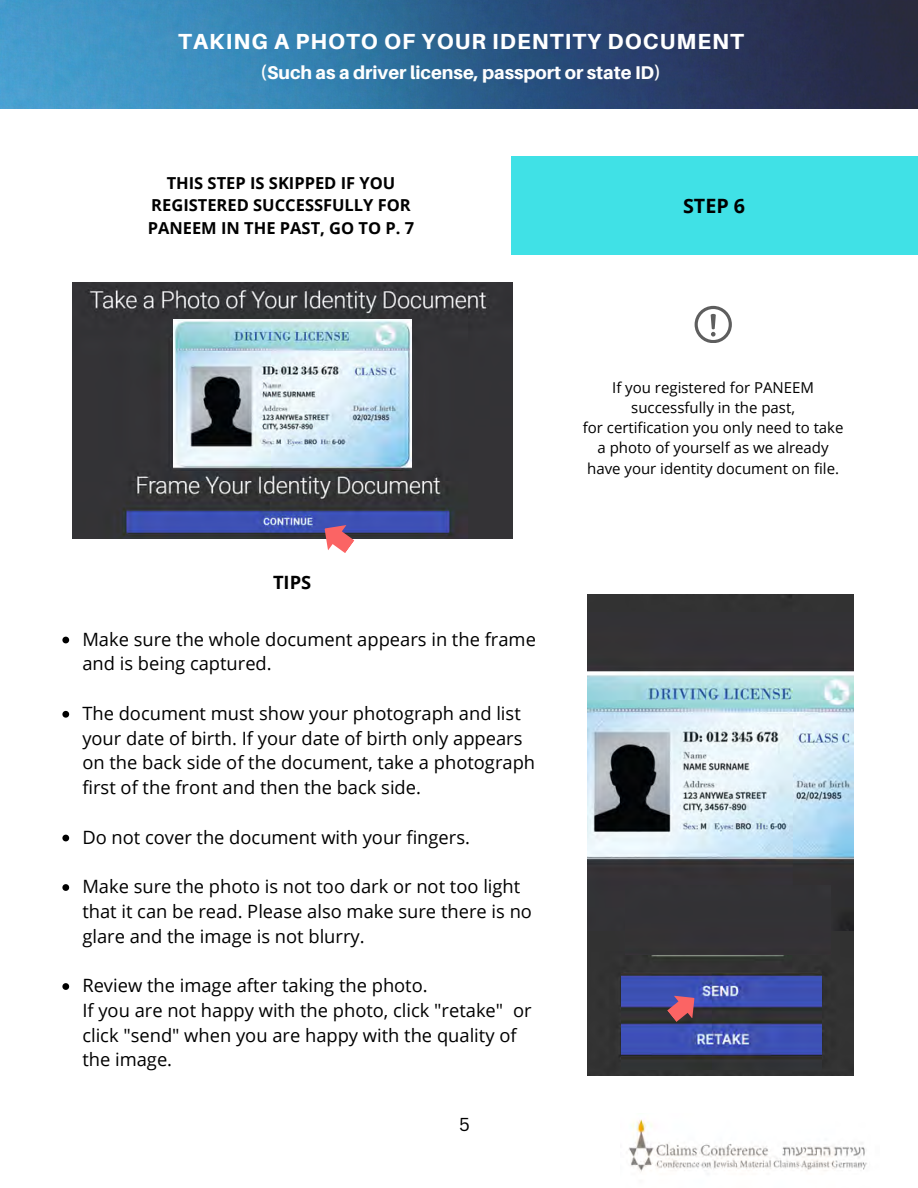
<style>
.page{position:relative;width:918px;height:1188px;background:#fff}
.page>*{position:absolute;margin:0;border:0;box-sizing:border-box;transform-origin:0 0}
.t1{font:800 21.9px "Aileron";letter-spacing:.05em;color:#fff}
.t2{font:700 19.8px "Open Sans";color:#000}
.t3{font:800 18.45px "Aileron";color:#fefefe}
.t4{font:18.3px/24.8px "Open Sans";color:#000}
.t5{font:700 18.3px "Open Sans";color:#000}
.t6{font:18.15px "Canva Sans";color:#000}
.t7{font:700 16.5px/22.5px "Open Sans";color:#000;text-align:center}
.t8{font:15px/20.2px "Open Sans";color:#000;text-align:center}
</style>
<div class="page">
<img style="left:628px;top:1119px;width:239px;height:53px">
<img style="left:0;top:0;width:918px;height:108px">
<img style="left:72px;top:283px;width:440px;height:255px">
<svg style="left:325px;top:525px;width:30px;height:28px"></svg>
<div style="left:587px;top:595px;width:267px;height:480px;background:#323232"></div>
<img style="left:587px;top:612px;width:267px;height:319px">
<img style="left:622px;top:973px;width:200px;height:97px">
<svg style="left:667px;top:996px;width:27px;height:26px"></svg>
<div style="left:626px;top:885px;width:205px;height:70px;background:#333235"></div>
<svg style="left:695px;top:306px;width:37px;height:37px"></svg>
<div style="left:512px;top:157px;width:406px;height:98px;background:#40e1e6"></div>
<svg style="left:62px;top:637px;width:7px;height:6px"></svg>
<svg style="left:62px;top:711px;width:7px;height:7px"></svg>
<svg style="left:62px;top:835px;width:7px;height:6px"></svg>
<svg style="left:62px;top:884px;width:7px;height:7px"></svg>
<svg style="left:62px;top:983px;width:7px;height:7px"></svg>
<img style="left:173px;top:319px;width:239px;height:152px">
<p class="t1" style="left:178px;top:28px;width:567px">TAKING A PHOTO OF YOUR IDENTITY DOCUMENT</p>
<p class="t3" style="left:260px;top:61px;width:403px">(Such as a driver license, passport or state ID)</p>
<p class="t7" style="left:148px;top:171px;width:268px">THIS STEP IS SKIPPED IF YOU<br>REGISTERED SUCCESSFULLY FOR<br>PANEEM IN THE PAST, GO TO P. 7</p>
<p class="t2" style="left:683px;top:191px;width:64px">STEP 6</p>
<p class="t5" style="left:273px;top:570px;width:40px">TIPS</p>
<p class="t4" style="left:82px;top:626px;width:455px">Make sure the whole document appears in the frame and is being captured.</p>
<p class="t4" style="left:82px;top:700px;width:454px">The document must show your photograph and list your date of birth. If your date of birth only appears on the back side of the document, take a photograph first of the front and then the back side.</p>
<p class="t4" style="left:82px;top:824px;width:389px">Do not cover the document with your fingers.</p>
<p class="t4" style="left:82px;top:874px;width:451px">Make sure the photo is not too dark or not too light that it can be read. Please also make sure there is no glare and the image is not blurry.</p>
<p class="t4" style="left:82px;top:973px;width:451px">Review the image after taking the photo.<br>If you are not happy with the photo, click "retake" or click "send" when you are happy with the quality of the image.</p>
<p class="t6" style="left:459px;top:1111px;width:12px">5</p>
<p class="t8" style="left:612px;top:377px;width:203px">If you registered for PANEEM successfully in the past,</p>
<p class="t8" style="left:583px;top:417px;width:262px">for certification you only need to take a photo of yourself as we already have your identity document on file.</p>
</div>
